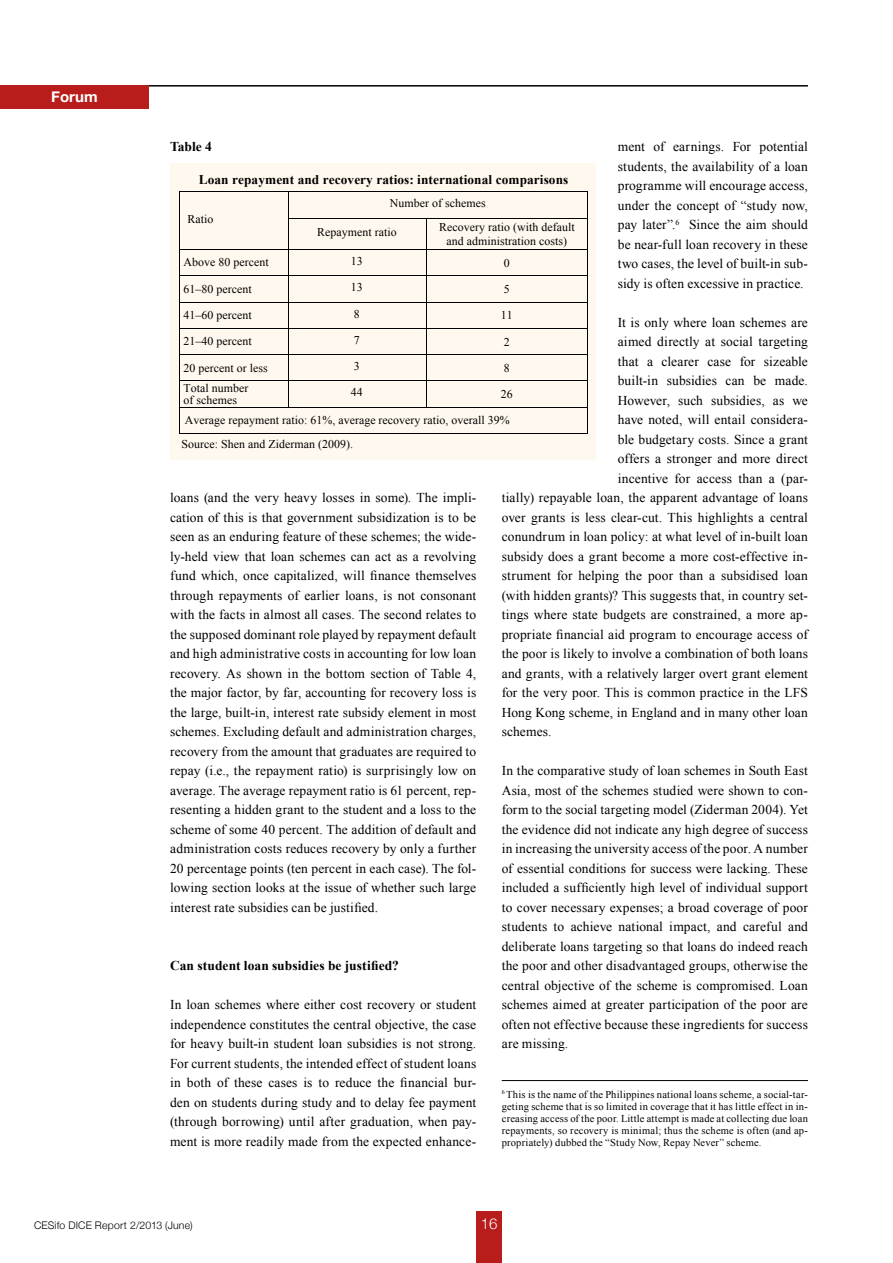
<style>
.page{position:relative;width:893px;height:1263px;background:#fff}
.page>*{position:absolute;margin:0;border:0;box-sizing:border-box;transform-origin:0 0}
.t1{font:700 15px "Helvetica Neue";color:#fff}
.t2{font:300 15px "Helvetica Neue";color:#fff}
.t3{font:13.5px/19.5px "Times New Roman";letter-spacing:.01em;color:#000;text-align:justify}
.t4{font:700 13.5px "Times New Roman";letter-spacing:.005em;color:#000}
.t5{font:700 13.35px "Times New Roman";letter-spacing:.005em;color:#000}
.t6{font:11.85px/14.1px "Times New Roman";letter-spacing:.005em;color:#000}
.t7{font:10.5px/12px "Times New Roman";letter-spacing:.015em;color:#000;text-align:justify}
.t8{font:300 10.5px "Helvetica Neue";letter-spacing:.02em;color:#000}
</style>
<div class="page">
<hr style="left:149px;top:85px;width:659px;height:2px;background:#000">
<div style="left:0;top:85px;width:149px;height:23px;background:#b81c1b"></div>
<div style="left:476px;top:1212px;width:26px;height:51px;background:#b81c1b"></div>
<hr style="left:502px;top:1080px;width:306px;height:1px;background:#000">
<div style="left:170px;top:164px;width:425px;height:296px;background:#fff8ee"></div>
<hr style="left:180px;top:191px;width:108px;height:1px;background:#000">
<hr style="left:288px;top:191px;width:299px;height:1px;background:#000">
<svg style="left:179px;top:191px;width:1px;height:27px"></svg>
<svg style="left:288px;top:192px;width:1px;height:26px"></svg>
<hr style="left:288px;top:218px;width:138px;height:1px;background:#000">
<hr style="left:427px;top:218px;width:160px;height:1px;background:#000">
<svg style="left:587px;top:191px;width:1px;height:27px"></svg>
<hr style="left:179px;top:218px;width:1px;height:31px;background:#000">
<hr style="left:288px;top:218px;width:1px;height:31px;background:#000">
<hr style="left:426px;top:218px;width:1px;height:31px;background:#000">
<hr style="left:587px;top:218px;width:1px;height:31px;background:#000">
<hr style="left:180px;top:249px;width:108px;height:1px;background:#000">
<hr style="left:288px;top:249px;width:138px;height:1px;background:#000">
<hr style="left:427px;top:249px;width:160px;height:1px;background:#000">
<hr style="left:180px;top:275px;width:108px;height:1px;background:#000">
<hr style="left:288px;top:275px;width:138px;height:1px;background:#000">
<hr style="left:427px;top:275px;width:160px;height:1px;background:#000">
<hr style="left:180px;top:302px;width:108px;height:1px;background:#000">
<hr style="left:288px;top:302px;width:138px;height:1px;background:#000">
<hr style="left:427px;top:302px;width:160px;height:1px;background:#000">
<hr style="left:180px;top:328px;width:108px;height:1px;background:#000">
<hr style="left:288px;top:328px;width:138px;height:1px;background:#000">
<hr style="left:427px;top:328px;width:160px;height:1px;background:#000">
<hr style="left:180px;top:354px;width:108px;height:1px;background:#000">
<hr style="left:288px;top:354px;width:138px;height:1px;background:#000">
<hr style="left:427px;top:354px;width:160px;height:1px;background:#000">
<hr style="left:180px;top:380px;width:108px;height:1px;background:#000">
<hr style="left:288px;top:380px;width:138px;height:1px;background:#000">
<hr style="left:427px;top:380px;width:160px;height:1px;background:#000">
<hr style="left:180px;top:407px;width:108px;height:1px;background:#000">
<svg style="left:288px;top:250px;width:1px;height:157px"></svg>
<hr style="left:288px;top:407px;width:138px;height:1px;background:#000">
<svg style="left:426px;top:249px;width:1px;height:159px"></svg>
<hr style="left:427px;top:407px;width:160px;height:1px;background:#000">
<svg style="left:179px;top:249px;width:1px;height:185px"></svg>
<hr style="left:180px;top:433px;width:407px;height:1px;background:#000">
<svg style="left:587px;top:249px;width:1px;height:185px"></svg>
<p class="t1" style="left:51px;top:87px;width:48px">Forum</p>
<p class="t4" style="left:170px;top:137px;width:43px">Table 4</p>
<p class="t3" style="left:618px;top:137px;width:192px">ment of earnings. For potential students, the availability of a loan programme will encourage access, under the concept of “study now, pay later”.<sup>6</sup> Since the aim should be near-full loan recovery in these two cases, the level of built-in sub&shy;sidy is often excessive in practice.</p>
<p class="t3" style="left:618px;top:312px;width:192px">It is only where loan schemes are</p>
<p class="t3" style="left:618px;top:332px;width:192px">aimed directly at social targeting</p>
<p class="t3" style="left:618px;top:351px;width:192px">that a clearer case for sizeable</p>
<p class="t3" style="left:618px;top:371px;width:192px">built-in subsidies can be made.</p>
<p class="t3" style="left:618px;top:390px;width:192px">However, such subsidies, as we</p>
<p class="t3" style="left:618px;top:410px;width:192px">have noted, will entail considera-</p>
<p class="t3" style="left:618px;top:429px;width:192px">ble budgetary costs. Since a grant</p>
<p class="t3" style="left:618px;top:449px;width:192px">offers a stronger and more direct</p>
<p class="t3" style="left:618px;top:468px;width:192px">incentive for access than a (par-</p>
<p class="t3" style="left:502px;top:488px;width:308px">tially) repayable loan, the apparent advantage of loans</p>
<p class="t3" style="left:502px;top:507px;width:308px">over grants is less clear-cut. This highlights a central</p>
<p class="t3" style="left:502px;top:527px;width:308px">conundrum in loan policy: at what level of in-built loan</p>
<p class="t3" style="left:502px;top:546px;width:308px">subsidy does a grant become a more cost-effective in-</p>
<p class="t3" style="left:502px;top:566px;width:308px">strument for helping the poor than a subsidised loan</p>
<p class="t3" style="left:502px;top:585px;width:308px">(with hidden grants)? This suggests that, in country set-</p>
<p class="t3" style="left:502px;top:605px;width:308px">tings where state budgets are constrained, a more ap-</p>
<p class="t3" style="left:502px;top:624px;width:308px">propriate financial aid program to encourage access of</p>
<p class="t3" style="left:502px;top:644px;width:308px">the poor is likely to involve a combination of both loans</p>
<p class="t3" style="left:502px;top:663px;width:308px">and grants, with a relatively larger overt grant element</p>
<p class="t3" style="left:502px;top:683px;width:308px">for the very poor. This is common practice in the LFS</p>
<p class="t3" style="left:502px;top:702px;width:308px">Hong Kong scheme, in England and in many other loan</p>
<p class="t3" style="left:502px;top:722px;width:51px">schemes.</p>
<p class="t3" style="left:502px;top:761px;width:308px">In the comparative study of loan schemes in South East Asia, most of the schemes studied were shown to con&shy;form to the social targeting model (Ziderman 2004). Yet the evidence did not indicate any high degree of success in increasing the university access of the poor. A number of essential conditions for success were lacking. These included a sufficiently high level of individual support to cover necessary expenses; a broad coverage of poor students to achieve national impact, and careful and deliberate loans targeting so that loans do indeed reach the poor and other disadvantaged groups, otherwise the central objective of the scheme is compromised. Loan schemes aimed at greater participation of the poor are often not effective because these ingredients for success are missing.</p>
<p class="t7" style="left:502px;top:1088px;width:308px"><sup>6</sup> This is the name of the Philippines national loans scheme, a social-tar&shy;geting scheme that is so limited in coverage that it has little effect in in&shy;creasing access of the poor. Little attempt is made at collecting due loan repayments, so recovery is minimal; thus the scheme is often (and ap&shy;propriately) dubbed the “Study Now, Repay Never” scheme.</p>
<p class="t5" style="left:199px;top:171px;width:371px">Loan repayment and recovery ratios: international comparisons</p>
<p class="t6" style="left:187px;top:212px;width:27px">Ratio</p>
<p class="t6" style="left:390px;top:196px;width:97px">Number of schemes</p>
<p class="t6" style="left:317px;top:225px;width:81px">Repayment ratio</p>
<p class="t6" style="left:439px;top:220px;width:137px;text-align:center">Recovery ratio (with default and administration costs)</p>
<p class="t6" style="left:184px;top:255px;width:87px">Above 80 percent</p>
<p class="t6" style="left:351px;top:254px;width:13px">13</p>
<p class="t6" style="left:504px;top:256px;width:7px">0</p>
<p class="t6" style="left:184px;top:281px;width:70px">61–80 percent</p>
<p class="t6" style="left:351px;top:280px;width:13px">13</p>
<p class="t6" style="left:504px;top:282px;width:7px">5</p>
<p class="t6" style="left:184px;top:308px;width:70px">41–60 percent</p>
<p class="t6" style="left:354px;top:306px;width:7px">8</p>
<p class="t6" style="left:501px;top:308px;width:13px">11</p>
<p class="t6" style="left:184px;top:334px;width:70px">21–40 percent</p>
<p class="t6" style="left:354px;top:333px;width:7px">7</p>
<p class="t6" style="left:504px;top:334px;width:7px">2</p>
<p class="t6" style="left:184px;top:360px;width:86px">20 percent or less</p>
<p class="t6" style="left:354px;top:359px;width:7px">3</p>
<p class="t6" style="left:504px;top:361px;width:7px">8</p>
<p class="t6" style="left:184px;top:382px;width:66px;line-height:11.9px">Total number of schemes</p>
<p class="t6" style="left:351px;top:385px;width:13px">44</p>
<p class="t6" style="left:501px;top:387px;width:13px">26</p>
<p class="t6" style="left:181px;top:408px;width:330px;line-height:23.7px">Average repayment ratio: 61%, average recovery ratio, overall 39%<br>Source: Shen and Ziderman (2009).</p>
<p class="t3" style="left:170px;top:488px;width:308px">loans (and the very heavy losses in some). The impli&shy;cation of this is that government subsidization is to be seen as an enduring feature of these schemes; the wide&shy;ly-held view that loan schemes can act as a revolving fund which, once capitalized, will finance themselves through repayments of earlier loans, is not consonant with the facts in almost all cases. The second relates to the supposed dominant role played by repayment default and high administrative costs in accounting for low loan recovery. As shown in the bottom section of Table 4, the major factor, by far, accounting for recovery loss is the large, built-in, interest rate subsidy element in most schemes. Excluding default and administration charges, recovery from the amount that graduates are required to repay (i.e., the repayment ratio) is surprisingly low on average. The average repayment ratio is 61 percent, rep&shy;resenting a hidden grant to the student and a loss to the scheme of some 40 percent. The addition of default and administration costs reduces recovery by only a further 20 percentage points (ten percent in each case). The fol&shy;lowing section looks at the issue of whether such large interest rate subsidies can be justified.</p>
<p class="t4" style="left:170px;top:956px;width:230px">Can student loan subsidies be justified?</p>
<p class="t3" style="left:170px;top:995px;width:308px">In loan schemes where either cost recovery or student independence constitutes the central objective, the case for heavy built-in student loan subsidies is not strong.<br>For current students, the intended effect of student loans in both of these cases is to reduce the financial bur&shy;den on students during study and to delay fee payment (through borrowing) until after graduation, when pay&shy;ment is more readily made from the expected enhance-</p>
<p class="t8" style="left:34px;top:1219px;width:160px">CESifo DICE Report 2/2013 (June)</p>
<p class="t2" style="left:481px;top:1214px;width:18px">16</p>
</div>
